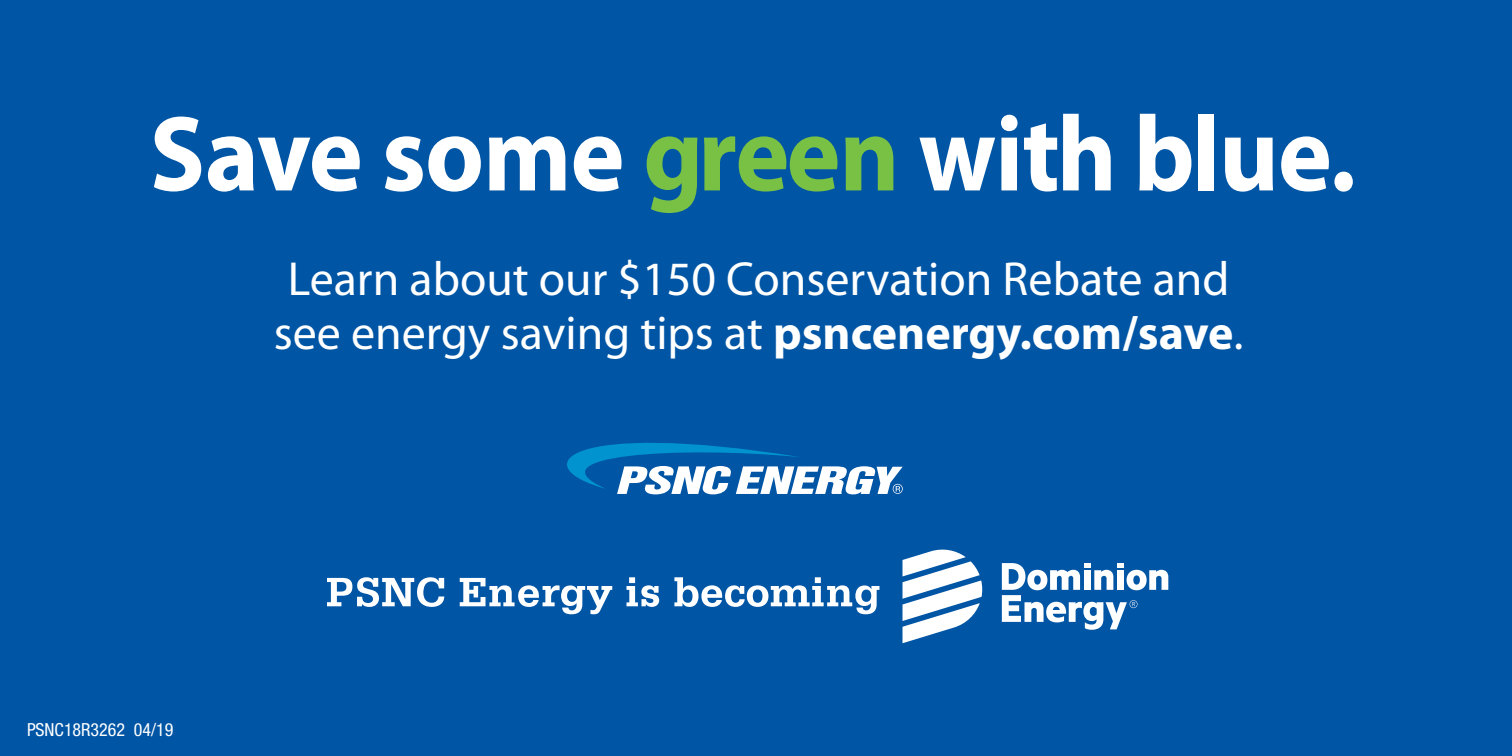
<style>
.page{position:relative;width:1512px;height:756px;background:#0155a5}
.page>*{position:absolute;margin:0;border:0;box-sizing:border-box;transform-origin:0 0}
.t1{font:700 108px "Myriad Pro";letter-spacing:-.01em;color:#fff;scale:.95 1}
.t2{font:48px/54px "Myriad Pro";color:#fff}
.t3{font:condensed 18px "Helvetica Neue";color:#fff}
.s1{color:#79c144}
.s2{font-weight:700}
</style>
<div class="page">
<svg style="left:567px;top:442px;width:336px;height:52px"></svg>
<svg style="left:327px;top:577px;width:552px;height:37px"></svg>
<svg style="left:903px;top:549px;width:80px;height:94px"></svg>
<svg style="left:1002px;top:563px;width:166px;height:67px"></svg>
<h1 class="t1" style="left:150px;top:84px;width:1271px">Save some <span class="s1">green</span> with blue.</h1>
<p class="t2" style="left:274px;top:251px;width:971px">Learn about our $150 Conservation Rebate and see energy saving tips at <span class="s2">psncenergy.com/save</span>.</p>
<p class="t3" style="left:27px;top:719px;width:148px">PSNC18R3262 04/19</p>
</div>
